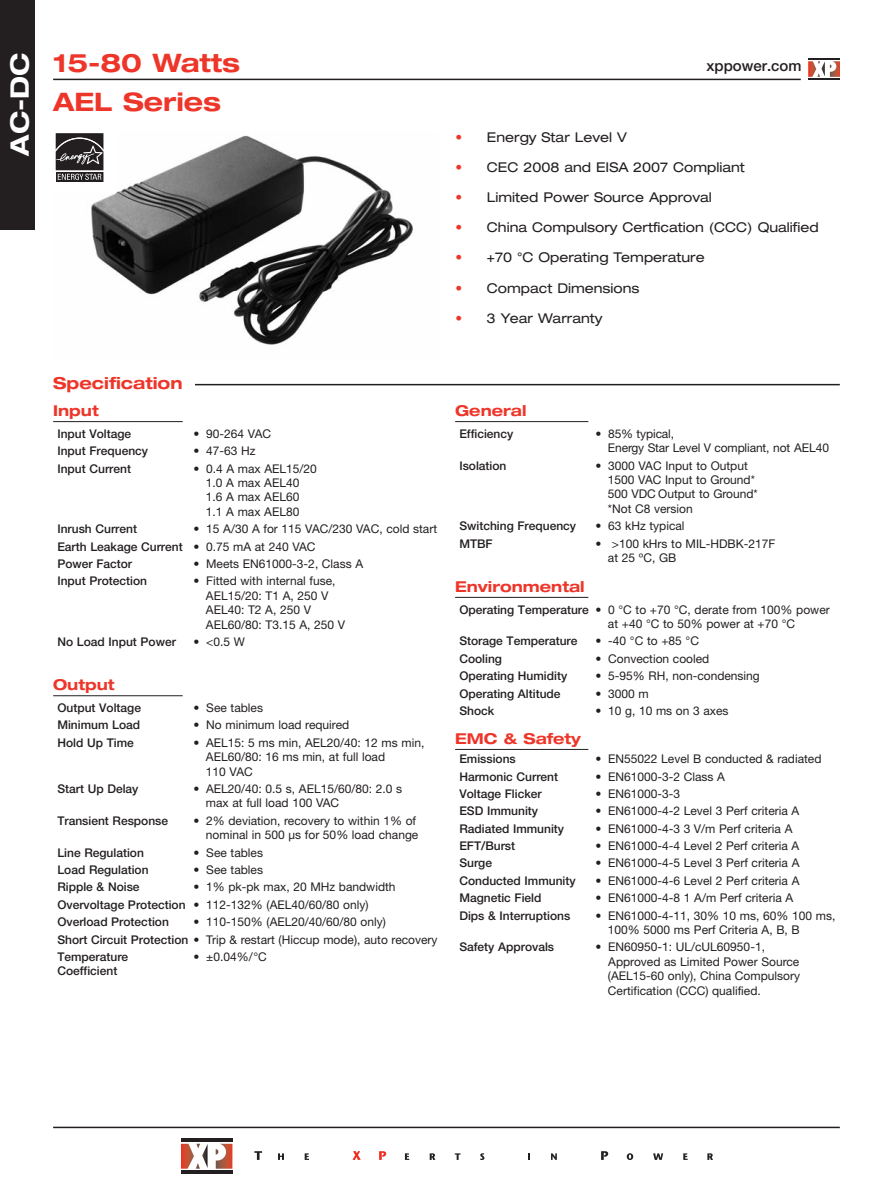
<style>
.page{position:relative;width:893px;height:1187px;background:#fff}
.page>*{position:absolute;margin:0;border:0;box-sizing:border-box;transform-origin:0 0}
.t1{font:700 expanded 25.5px "Helvetica Neue";color:#ee3529}
.t2{font:700 expanded 25.5px "Helvetica Neue";color:#fff}
.t3{font:700 expanded 16.5px "Helvetica Neue";color:#ee3529}
.t4{font:700 expanded 15px "Helvetica Neue";color:#ee3529}
.t5{font:500 15px "Helvetica Neue LT";color:#231f20}
.t6{font:expanded 13.5px "Helvetica Neue";color:#231f20}
.t7{font:12px/14.4px "Helvetica Neue";color:#231f20}
.t8{font:500 12px/17.4px "Helvetica Neue LT";color:#231f20}
.s1{color:#ee3529}
.s2{font-family:"Helvetica Neue";font-weight:400}
.s3{font-family:"Helvetica Neue LT";font-weight:500}
</style>
<div class="page">
<hr style="left:53px;top:1126px;width:787px;height:2px;background:#231f20">
<svg style="left:254px;top:1151px;width:8px;height:8px"></svg>
<svg style="left:278px;top:1153px;width:6px;height:6px"></svg>
<svg style="left:305px;top:1153px;width:4px;height:6px"></svg>
<svg style="left:353px;top:1151px;width:8px;height:8px"></svg>
<svg style="left:379px;top:1151px;width:7px;height:8px"></svg>
<svg style="left:405px;top:1153px;width:4px;height:6px"></svg>
<svg style="left:430px;top:1153px;width:5px;height:6px"></svg>
<svg style="left:455px;top:1153px;width:5px;height:6px"></svg>
<svg style="left:480px;top:1153px;width:4px;height:6px"></svg>
<svg style="left:528px;top:1153px;width:2px;height:6px"></svg>
<svg style="left:551px;top:1153px;width:6px;height:6px"></svg>
<svg style="left:601px;top:1151px;width:7px;height:8px"></svg>
<svg style="left:627px;top:1153px;width:6px;height:6px"></svg>
<svg style="left:653px;top:1153px;width:10px;height:6px"></svg>
<svg style="left:683px;top:1153px;width:5px;height:6px"></svg>
<svg style="left:707px;top:1153px;width:6px;height:6px"></svg>
<hr style="left:181px;top:1138px;width:51px;height:3px;background:#231f20">
<svg style="left:181px;top:1143px;width:27px;height:25px"></svg>
<svg style="left:216px;top:1143px;width:16px;height:25px"></svg>
<hr style="left:181px;top:1170px;width:51px;height:3px;background:#231f20">
<div style="left:0;top:0;width:34px;height:230px;background:#231f20"></div>
<hr style="left:113px;top:384px;width:727px;height:1px;background:#231f20">
<img style="left:91px;top:135px;width:322px;height:210px">
<div style="left:53px;top:375px;width:142px;height:20px;background:#fff"></div>
<hr style="left:53px;top:79px;width:748px;height:1px;background:#231f20">
<hr style="left:53px;top:421px;width:130px;height:1px;background:#231f20">
<hr style="left:53px;top:695px;width:130px;height:1px;background:#231f20">
<hr style="left:808px;top:58px;width:32px;height:2px;background:#231f20">
<svg style="left:808px;top:61px;width:32px;height:16px"></svg>
<hr style="left:808px;top:78px;width:32px;height:2px;background:#231f20">
<hr style="left:455px;top:421px;width:133px;height:1px;background:#231f20">
<hr style="left:455px;top:597px;width:133px;height:1px;background:#231f20">
<hr style="left:455px;top:749px;width:133px;height:1px;background:#231f20">
<div style="left:44px;top:122px;width:71px;height:71px;background:#fff"></div>
<svg style="left:55px;top:133px;width:49px;height:49px"></svg>
<h1 class="t2" style="left:11px;top:156px;width:104px;rotate:-90deg">AC-DC</h1>
<h1 class="t1" style="left:53px;top:53px;width:189px">15-80 Watts</h1>
<h1 class="t1" style="left:53px;top:93px;width:170px">AEL Series</h1>
<p class="t5" style="left:706px;top:57px;width:96px">xppower.com</p>
<p class="t6" style="left:456px;top:133px;width:173px"><span class="s1">•</span> Energy Star Level V</p>
<p class="t6" style="left:456px;top:163px;width:291px"><span class="s1">•</span> CEC 2008 and EISA 2007 Compliant</p>
<p class="t6" style="left:456px;top:193px;width:258px"><span class="s1">•</span> Limited Power Source Approval</p>
<p class="t6" style="left:456px;top:223px;width:365px"><span class="s1">•</span> China Compulsory Certfication (CCC) Qualified</p>
<p class="t6" style="left:456px;top:253px;width:251px"><span class="s1">•</span> +70 °C Operating Temperature</p>
<p class="t6" style="left:456px;top:283px;width:185px"><span class="s1">•</span> Compact Dimensions</p>
<p class="t6" style="left:456px;top:313px;width:148px"><span class="s1">•</span> 3 Year Warranty</p>
<h2 class="t3" style="left:53px;top:377px;width:131px">Specification</h2>
<p class="t4" style="left:53px;top:405px;width:47px">Input</p>
<p class="t8" style="left:57px;top:425px;width:75px">Input Voltage</p>
<p class="t7" style="left:193px;top:427px;width:79px">• 90-264 VAC</p>
<p class="t8" style="left:57px;top:442px;width:92px">Input Frequency</p>
<p class="t7" style="left:193px;top:445px;width:64px">• 47-63 Hz</p>
<p class="t8" style="left:57px;top:459px;width:75px">Input Current</p>
<p class="t7" style="left:193px;top:462px;width:125px;text-align:center">• 0.4 A max AEL15/20<br>1.0 A max AEL40<br>1.6 A max AEL60<br>1.1 A max AEL80</p>
<p class="t8" style="left:57px;top:520px;width:81px">Inrush Current</p>
<p class="t7" style="left:193px;top:523px;width:245px">• 15 A/30 A for 115 VAC/230 VAC, cold start</p>
<p class="t8" style="left:57px;top:537px;width:260px">Earth Leakage Current <span class="s2">• 0.75 mA at 240 VAC<br></span>Power Factor</p>
<p class="t7" style="left:193px;top:557px;width:171px">• Meets EN61000-3-2, Class A</p>
<p class="t8" style="left:57px;top:572px;width:91px">Input Protection</p>
<p class="t7" style="left:206px;top:575px;width:141px;text-indent:-12px">• Fitted with internal fuse,<br>AEL15/20: T1 A, 250 V<br>AEL40: T2 A, 250 V<br>AEL60/80: T3.15 A, 250 V</p>
<p class="t8" style="left:57px;top:633px;width:120px">No Load Input Power</p>
<p class="t7" style="left:193px;top:635px;width:53px">• &lt;0.5 W</p>
<p class="t4" style="left:53px;top:679px;width:63px">Output</p>
<p class="t8" style="left:57px;top:699px;width:85px">Output Voltage</p>
<p class="t7" style="left:193px;top:701px;width:71px">• See tables</p>
<p class="t8" style="left:57px;top:716px;width:84px">Minimum Load</p>
<p class="t7" style="left:193px;top:719px;width:157px">• No minimum load required</p>
<p class="t8" style="left:57px;top:733px;width:78px">Hold Up Time</p>
<p class="t7" style="left:206px;top:736px;width:220px;text-indent:-12px">• AEL15: 5 ms min, AEL20/40: 12 ms min,<br>AEL60/80: 16 ms min, at full load<br>110 VAC</p>
<p class="t8" style="left:57px;top:779px;width:83px">Start Up Delay</p>
<p class="t7" style="left:206px;top:782px;width:198px;text-indent:-12px">• AEL20/40: 0.5 s, AEL15/60/80: 2.0 s max at full load 100 VAC</p>
<p class="t8" style="left:57px;top:811px;width:112px">Transient Response</p>
<p class="t7" style="left:193px;top:814px;width:226px;text-align:right">• 2% deviation, recovery to within 1% of nominal in 500 µs for 50% load change</p>
<p class="t8" style="left:57px;top:843px;width:88px">Line Regulation</p>
<p class="t7" style="left:193px;top:846px;width:71px">• See tables</p>
<p class="t8" style="left:57px;top:860px;width:93px">Load Regulation</p>
<p class="t7" style="left:193px;top:863px;width:71px">• See tables</p>
<p class="t8" style="left:57px;top:878px;width:84px">Ripple &amp; Noise</p>
<p class="t7" style="left:57px;top:879px;width:340px;line-height:17.4px;text-indent:136px">• 1% pk-pk max, 20 MHz bandwidth<br><span class="s3">Overvoltage Protection</span> • 112-132% (AEL40/60/80 only)</p>
<p class="t8" style="left:57px;top:912px;width:113px">Overload Protection</p>
<p class="t7" style="left:57px;top:914px;width:382px;line-height:17.4px;text-indent:136px">• 110-150% (AEL20/40/60/80 only)<br><span class="s3">Short Circuit Protection</span> • Trip &amp; restart (Hiccup mode), auto recovery</p>
<p class="t8" style="left:57px;top:947px;width:72px">Temperature</p>
<p class="t7" style="left:193px;top:950px;width:75px">• ±0.04%/°C</p>
<p class="t8" style="left:57px;top:962px;width:62px">Coefficient</p>
<p class="t4" style="left:455px;top:405px;width:73px">General</p>
<p class="t8" style="left:459px;top:425px;width:56px">Efficiency</p>
<p class="t7" style="left:608px;top:427px;width:223px;text-indent:-12px">• 85% typical,<br>Energy Star Level V compliant, not AEL40</p>
<p class="t8" style="left:459px;top:456px;width:49px">Isolation</p>
<p class="t7" style="left:608px;top:459px;width:151px;text-indent:-12px">• 3000 VAC Input to Output<br>1500 VAC Input to Ground*<br>500 VDC Output to Ground* *Not C8 version</p>
<p class="t8" style="left:459px;top:517px;width:118px">Switching Frequency</p>
<p class="t7" style="left:595px;top:520px;width:91px">• 63 kHz typical</p>
<p class="t8" style="left:459px;top:534px;width:35px">MTBF</p>
<p class="t7" style="left:608px;top:537px;width:169px;text-indent:-12px">• &gt;100 kHrs to MIL-HDBK-217F at 25 ºC, GB</p>
<p class="t4" style="left:455px;top:581px;width:131px">Environmental</p>
<p class="t7" style="left:608px;top:603px;width:223px;text-indent:-149px"><span class="s3">Operating Temperature</span> • 0 °C to +70 °C, derate from 100% power at +40 °C to 50% power at +70 °C</p>
<p class="t8" style="left:459px;top:632px;width:120px">Storage Temperature</p>
<p class="t7" style="left:595px;top:635px;width:105px">• -40 °C to +85 °C</p>
<p class="t8" style="left:459px;top:649px;width:44px">Cooling</p>
<p class="t7" style="left:595px;top:652px;width:115px">• Convection cooled</p>
<p class="t8" style="left:459px;top:667px;width:109px">Operating Humidity</p>
<p class="t7" style="left:595px;top:670px;width:166px">• 5-95% RH, non-condensing</p>
<p class="t8" style="left:459px;top:684px;width:103px">Operating Altitude</p>
<p class="t7" style="left:595px;top:687px;width:55px">• 3000 m</p>
<p class="t8" style="left:459px;top:701px;width:36px">Shock</p>
<p class="t7" style="left:595px;top:704px;width:135px">• 10 g, 10 ms on 3 axes</p>
<p class="t4" style="left:455px;top:733px;width:127px">EMC &amp; Safety</p>
<p class="t8" style="left:459px;top:750px;width:58px">Emissions</p>
<p class="t7" style="left:595px;top:752px;width:227px">• EN55022 Level B conducted &amp; radiated</p>
<p class="t8" style="left:459px;top:767px;width:100px">Harmonic Current</p>
<p class="t7" style="left:595px;top:770px;width:131px">• EN61000-3-2 Class A</p>
<p class="t8" style="left:459px;top:784px;width:84px">Voltage Flicker</p>
<p class="t7" style="left:595px;top:787px;width:86px">• EN61000-3-3</p>
<p class="t8" style="left:459px;top:802px;width:80px">ESD Immunity</p>
<p class="t7" style="left:595px;top:805px;width:205px">• EN61000-4-2 Level 3 Perf criteria A</p>
<p class="t8" style="left:459px;top:819px;width:106px">Radiated Immunity</p>
<p class="t7" style="left:595px;top:822px;width:198px">• EN61000-4-3 3 V/m Perf criteria A</p>
<p class="t8" style="left:459px;top:836px;width:57px">EFT/Burst</p>
<p class="t7" style="left:595px;top:839px;width:205px">• EN61000-4-4 Level 2 Perf criteria A</p>
<p class="t8" style="left:459px;top:854px;width:34px">Surge</p>
<p class="t7" style="left:595px;top:857px;width:205px">• EN61000-4-5 Level 3 Perf criteria A</p>
<p class="t8" style="left:459px;top:871px;width:118px">Conducted Immunity</p>
<p class="t7" style="left:595px;top:874px;width:205px">• EN61000-4-6 Level 2 Perf criteria A</p>
<p class="t8" style="left:459px;top:889px;width:84px">Magnetic Field</p>
<p class="t7" style="left:595px;top:891px;width:199px">• EN61000-4-8 1 A/m Perf criteria A</p>
<p class="t8" style="left:459px;top:906px;width:112px">Dips &amp; Interruptions</p>
<p class="t7" style="left:608px;top:909px;width:229px;text-indent:-12px">• EN61000-4-11, 30% 10 ms, 60% 100 ms,<br>100% 5000 ms Perf Criteria A, B, B</p>
<p class="t8" style="left:459px;top:938px;width:96px">Safety Approvals</p>
<p class="t7" style="left:608px;top:941px;width:194px;text-indent:-12px">• EN60950-1: UL/cUL60950-1,<br>Approved as Limited Power Source (AEL15-60 only), China Compulsory<br>Certification (CCC) qualified.</p>
</div>
